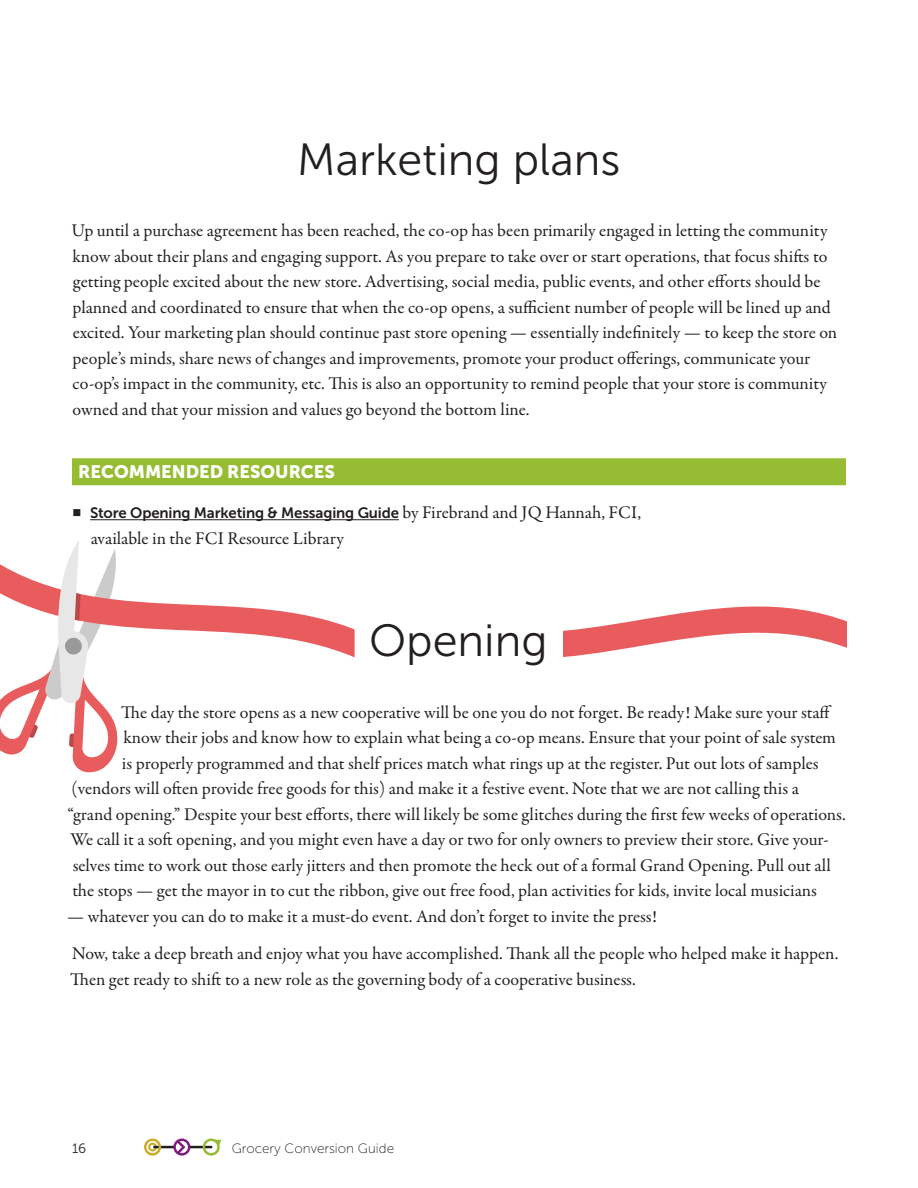
<style>
.page{position:relative;width:918px;height:1188px;background:#fff}
.page>*{position:absolute;margin:0;border:0;box-sizing:border-box;transform-origin:0 0}
.t1{font:45px "Museo Sans 300";color:#231f20}
.t2{font:18px/25.5px "Garamond Premr Pro";letter-spacing:-.005em;color:#231f20}
.t3{font:18px "Museo Sans 900";color:#fff}
.t4{font:15px "Museo Sans 700";letter-spacing:-.01em;color:#231f20}
.t5{font:13.5px "Museo Sans 100";color:#231f20}
.t6{font:13.5px "Museo Sans 300";color:#231f20}
.s1{font-family:"Garamond Premr Pro";font-size:18px}
</style>
<div class="page">
<svg style="left:0;top:541px;width:355px;height:232px"></svg>
<svg style="left:563px;top:606px;width:283px;height:51px"></svg>
<div style="left:72px;top:458px;width:774px;height:27px;background:#96bc33"></div>
<hr style="left:90px;top:519px;width:309px;height:1px;background:#231f20">
<hr style="left:153px;top:1146px;width:22px;height:2px;background:#231f20">
<hr style="left:189px;top:1146px;width:23px;height:2px;background:#231f20">
<svg style="left:144px;top:1138px;width:17px;height:18px"></svg>
<svg style="left:203px;top:1139px;width:18px;height:17px"></svg>
<svg style="left:173px;top:1139px;width:17px;height:17px"></svg>
<h1 class="t1" style="left:297px;top:135px;width:325px">Marketing plans</h1>
<p class="t2" style="left:72px;top:218px;width:767px">Up until a purchase agreement has been reached, the co-op has been primarily engaged in letting the community know about their plans and engaging support. As you prepare to take over or start operations, that focus shifts to getting people excited about the new store. Advertising, social media, public events, and other efforts should be planned and coordinated to ensure that when the co-op opens, a sufficient number of people will be lined up and excited. Your marketing plan should continue past store opening — essentially indefinitely — to keep the store on people’s minds, share news of changes and improvements, promote your product offerings, communicate your co-op’s impact in the community, etc. This is also an opportunity to remind people that your store is community owned and that your mission and values go beyond the bottom line.</p>
<p class="t3" style="left:78px;top:461px;width:258px">RECOMMENDED RESOURCES</p>
<p class="t4" style="left:72px;top:505px;width:570px">■ Store Opening Marketing &amp; Messaging Guide <span class="s1">by Firebrand and JQ Hannah, FCI,</span></p>
<p class="t2" style="left:91px;top:526px;width:255px">available in the FCI Resource Library</p>
<h1 class="t1" style="left:369px;top:617px;width:180px">Opening</h1>
<p class="t2" style="left:121px;top:700px;width:712px">The day the store opens as a new cooperative will be one you do not forget. Be ready! Make sure your staff</p>
<p class="t2" style="left:123px;top:725px;width:714px">know their jobs and know how to explain what being a co-op means. Ensure that your point of sale system</p>
<p class="t2" style="left:122px;top:751px;width:698px">is properly programmed and that shelf prices match what rings up at the register. Put out lots of samples</p>
<p class="t2" style="left:72px;top:776px;width:729px">(vendors will often provide free goods for this) and make it a festive event. Note that we are not calling this a</p>
<p class="t2" style="left:67px;top:802px;width:780px">“grand opening.” Despite your best efforts, there will likely be some glitches during the first few weeks of operations.</p>
<p class="t2" style="left:70px;top:827px;width:760px">We call it a soft opening, and you might even have a day or two for only owners to preview their store. Give your-</p>
<p class="t2" style="left:73px;top:853px;width:760px">selves time to work out those early jitters and then promote the heck out of a formal Grand Opening. Pull out all</p>
<p class="t2" style="left:72px;top:878px;width:746px">the stops — get the mayor in to cut the ribbon, give out free food, plan activities for kids, invite local musicians</p>
<p class="t2" style="left:67px;top:898px;width:773px;line-height:37.5px">— whatever you can do to make it a must-do event. And don’t forget to invite the press!<br>Now, take a deep breath and enjoy what you have accomplished. Thank all the people who helped make it happen.</p>
<p class="t2" style="left:70px;top:967px;width:567px">Then get ready to shift to a new role as the governing body of a cooperative business.</p>
<p class="t6" style="left:72px;top:1141px;width:16px">16</p>
<p class="t5" style="left:232px;top:1141px;width:164px">Grocery Conversion Guide</p>
</div>
